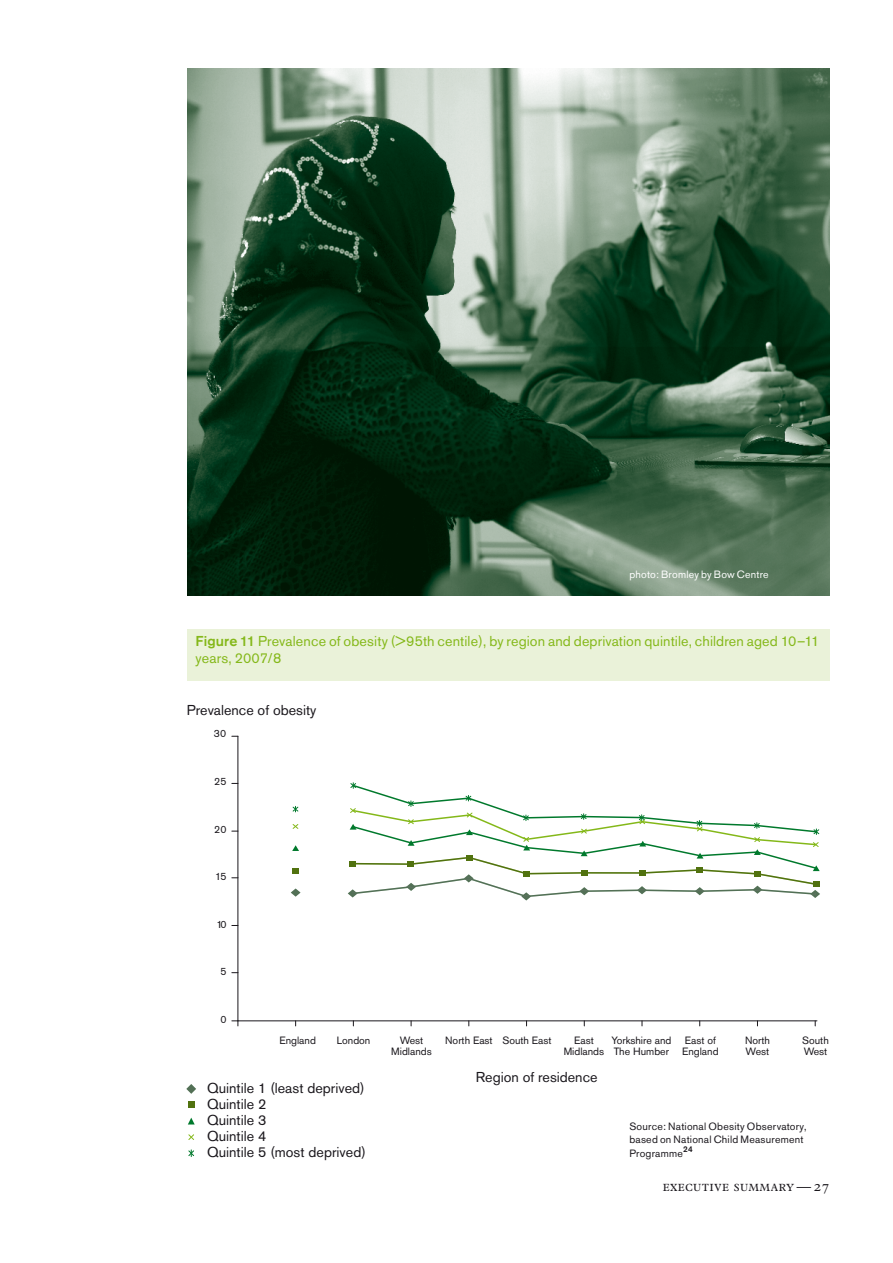
<style>
.page{position:relative;width:893px;height:1263px;background:#fff}
.page>*{position:absolute;margin:0;border:0;box-sizing:border-box;transform-origin:0 0}
.t1{font:14.25px/16px "Akzidenz Grotesk BE";color:#1a171c}
.t2{font:14.25px/17px "Akzidenz Grotesk BE Regular 2";letter-spacing:.01em;color:#84b819}
.t3{font:300 14.25px "Plantin Expert";letter-spacing:.025em;color:#1a171c}
.t4{font:10.5px/10.8px "Akzidenz Grotesk BE";color:#1a171c}
.t5{font:10.5px/13.5px "Akzidenz Grotesk BE Regular 2";letter-spacing:.02em;color:#1a171c}
.t6{font:10.5px "Akzidenz Grotesk BE Regular 2";letter-spacing:.02em;color:#fff}
.t7{font:500 8.25px "Akzidenz Grotesk BE";color:#1a171c}
.s1{font-family:"Akzidenz Grotesk BE";font-weight:500}
.s2{font-family:"Plantin"}
</style>
<div class="page">
<div style="left:187px;top:629px;width:642px;height:51px;background:#eaf2d9"></div>
<hr style="left:238px;top:736px;width:1px;height:285px;background:#1a171c">
<hr style="left:238px;top:1020px;width:579px;height:1px;background:#1a171c">
<svg style="left:232px;top:1020px;width:7px;height:6px"></svg>
<svg style="left:292px;top:869px;width:7px;height:5px"></svg>
<svg style="left:292px;top:845px;width:7px;height:6px"></svg>
<svg style="left:291px;top:888px;width:9px;height:9px"></svg>
<svg style="left:292px;top:824px;width:7px;height:5px"></svg>
<svg style="left:292px;top:806px;width:7px;height:6px"></svg>
<svg style="left:348px;top:782px;width:472px;height:118px"></svg>
<div style="left:581px;top:870px;width:7px;height:6px;background:#51720f"></div>
<div style="left:639px;top:870px;width:7px;height:6px;background:#51720f"></div>
<div style="left:696px;top:867px;width:7px;height:6px;background:#51720f"></div>
<div style="left:754px;top:871px;width:7px;height:6px;background:#51720f"></div>
<div style="left:813px;top:881px;width:7px;height:6px;background:#51720f"></div>
<div style="left:188px;top:1101px;width:7px;height:7px;background:#51720f"></div>
<svg style="left:188px;top:1117px;width:7px;height:7px"></svg>
<svg style="left:186px;top:1084px;width:10px;height:10px"></svg>
<svg style="left:188px;top:1134px;width:6px;height:6px"></svg>
<svg style="left:188px;top:1149px;width:6px;height:8px"></svg>
<img style="left:187px;top:68px;width:642px;height:527px">
<p class="t6" style="left:629px;top:568px;width:141px">photo: Bromley by Bow Centre</p>
<h1 class="t2" style="left:196px;top:633px;width:625px"><span class="s1">Figure 11</span> Prevalence of obesity (&gt;95th centile), by region and deprivation quintile, children aged 10–11 years, 2007/8</h1>
<h1 class="t1" style="left:187px;top:702px;width:131px">Prevalence of obesity</h1>
<p class="t4" style="left:214px;top:728px;width:14px">30</p>
<p class="t4" style="left:214px;top:776px;width:14px">25</p>
<p class="t4" style="left:214px;top:824px;width:14px">20</p>
<p class="t4" style="left:215px;top:871px;width:13px">15</p>
<p class="t4" style="left:217px;top:919px;width:11px">10</p>
<p class="t4" style="left:220px;top:966px;width:8px">5</p>
<p class="t4" style="left:220px;top:1014px;width:8px">0</p>
<p class="t4" style="left:279px;top:1035px;width:38px">England</p>
<p class="t4" style="left:337px;top:1035px;width:35px">London</p>
<p class="t4" style="left:391px;top:1035px;width:42px;text-align:center">West<br>Midlands</p>
<p class="t4" style="left:445px;top:1035px;width:108px">North East South East</p>
<p class="t4" style="left:564px;top:1035px;width:42px;text-align:center">East<br>Midlands</p>
<p class="t4" style="left:611px;top:1035px;width:61px">Yorkshire and<br>The Humber</p>
<p class="t4" style="left:682px;top:1035px;width:38px">East of<br>England</p>
<p class="t4" style="left:745px;top:1035px;width:26px">North<br>West</p>
<p class="t4" style="left:802px;top:1035px;width:28px">South<br>West</p>
<h1 class="t1" style="left:476px;top:1069px;width:123px">Region of residence</h1>
<h1 class="t1" style="left:207px;top:1080px;width:159px">Quintile 1 (least deprived)</h1>
<h1 class="t1" style="left:207px;top:1128px;width:160px">Quintile 4<br>Quintile 5 (most deprived)</h1>
<p class="t5" style="left:629px;top:1119px;width:179px">Source: National Obesity Observatory, based on National Child Measurement<br>Programme</p>
<h1 class="t1" style="left:207px;top:1096px;width:61px">Quintile 2<br>Quintile 3</h1>
<p class="t7" style="left:683px;top:1144px;width:11px">24</p>
<h1 class="t3" style="left:663px;top:1180px;width:149px">executive summary <span class="s2">—</span></h1>
</div>
